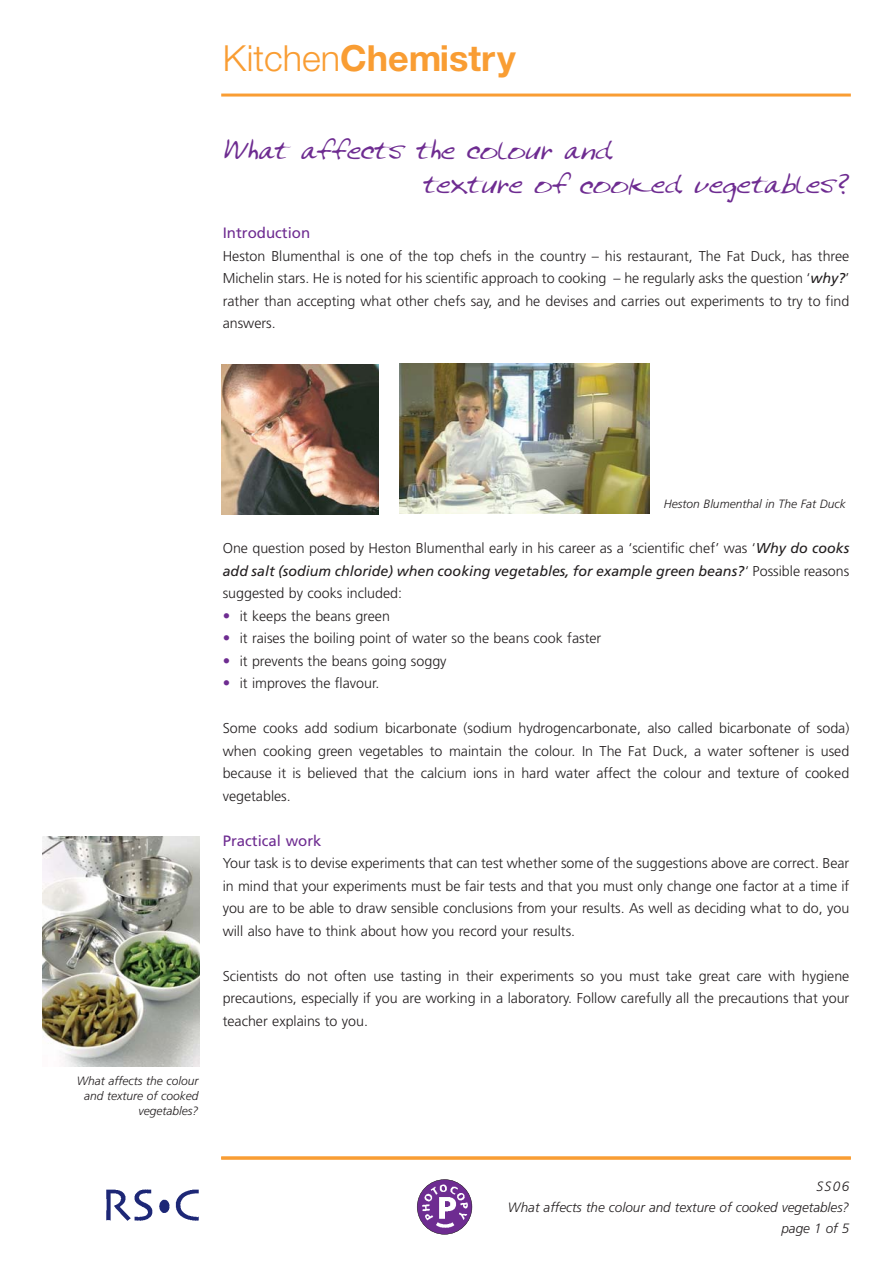
<style>
.page{position:relative;width:893px;height:1263px;background:#fff}
.page>*{position:absolute;margin:0;border:0;box-sizing:border-box;transform-origin:0 0}
.t1{font:700 36px "Helvetica Neue";color:#f99d33}
.t2{font:30px/34.5px "Joyce Script";color:#6e2c91}
.t3{font:15px "Frutiger";color:#6e2c91}
.t4{font:300 14.25px/22.5px "Frutiger";color:#231f20;text-align:justify}
.t5{font:italic 300 13.5px/21px "Frutiger";color:#231f20;text-align:right}
.t6{font:italic 300 12px/15px "Frutiger";color:#231f20;text-align:right}
.s1{font-weight:300}
.s2{font-size:33px}
.s3{font-size:36px}
.s4{font-weight:400;font-style:italic}
.s5{font-weight:400;font-size:15px;color:#6e2c91}
</style>
<div class="page">
<hr style="left:221px;top:94px;width:629px;height:3px;background:#f99d33">
<img style="left:221px;top:364px;width:157px;height:150px">
<img style="left:400px;top:364px;width:249px;height:150px">
<img style="left:417px;top:1180px;width:55px;height:54px;border-radius:50%">
<div style="left:417px;top:1179px;width:55px;height:56px;border:1px solid #231f20;border-radius:50%"></div>
<hr style="left:221px;top:1157px;width:629px;height:3px;background:#f99d33">
<img style="left:106px;top:1189px;width:93px;height:32px">
<img style="left:43px;top:837px;width:157px;height:229px">
<h1 class="t1" style="left:223px;top:46px;width:295px"><span class="s1">Kitchen</span>Chemistry</h1>
<h2 class="t2" style="left:423px;top:137px;width:427px;text-indent:-201px">W<span class="s2">h</span>at affe<span class="s3">c</span>ts t<span class="s2">h</span>e <span class="s3">c</span>o<span class="s3">l</span>our and<br>texture of <span class="s3">c</span>ooked vegetab<span class="s3">l</span>es?</h2>
<p class="t3" style="left:223px;top:227px;width:89px">Introduction</p>
<p class="t4" style="left:223px;top:246px;width:628px">Heston Blumenthal is one of the top chefs in the country – his restaurant, The Fat Duck, has three Michelin stars. He is noted for his scientific approach to cooking – he regularly asks the question ‘<span class="s4">why?</span>’ rather than accepting what other chefs say, and he devises and carries out experiments to try to find answers.</p>
<p class="t6" style="left:77px;top:1075px;width:123px">What affects the colour and texture of cooked vegetables?</p>
<p class="t6" style="left:664px;top:497px;width:183px">Heston Blumenthal in The Fat Duck</p>
<p class="t4" style="left:223px;top:538px;width:628px">One question posed by Heston Blumenthal early in his career as a ‘scientific chef’ was ‘<span class="s4">Why do cooks add salt (sodium chloride) when cooking vegetables, for example green beans?</span>‘ Possible reasons suggested by cooks included:</p>
<p class="t4" style="left:223px;top:606px;width:169px"><span class="s5">•</span> it keeps the beans green</p>
<p class="t4" style="left:223px;top:628px;width:380px"><span class="s5">•</span> it raises the boiling point of water so the beans cook faster</p>
<p class="t4" style="left:223px;top:651px;width:225px"><span class="s5">•</span> it prevents the beans going soggy</p>
<p class="t4" style="left:223px;top:673px;width:158px"><span class="s5">•</span> it improves the flavour.</p>
<p class="t4" style="left:223px;top:718px;width:628px">Some cooks add sodium bicarbonate (sodium hydrogencarbonate, also called bicarbonate of soda) when cooking green vegetables to maintain the colour. In The Fat Duck, a water softener is used because it is believed that the calcium ions in hard water affect the colour and texture of cooked vegetables.</p>
<p class="t3" style="left:223px;top:834px;width:100px">Practical work</p>
<p class="t4" style="left:223px;top:853px;width:628px">Your task is to devise experiments that can test whether some of the suggestions above are correct. Bear in mind that your experiments must be fair tests and that you must only change one factor at a time if you are to be able to draw sensible conclusions from your results. As well as deciding what to do, you will also have to think about how you record your results.</p>
<p class="t4" style="left:223px;top:966px;width:628px">Scientists do not often use tasting in their experiments so you must take great care with hygiene precautions, especially if you are working in a laboratory. Follow carefully all the precautions that your teacher explains to you.</p>
<p class="t5" style="left:508px;top:1177px;width:343px">SS06<br>What affects the colour and texture of cooked vegetables? page 1 of 5</p>
</div>
